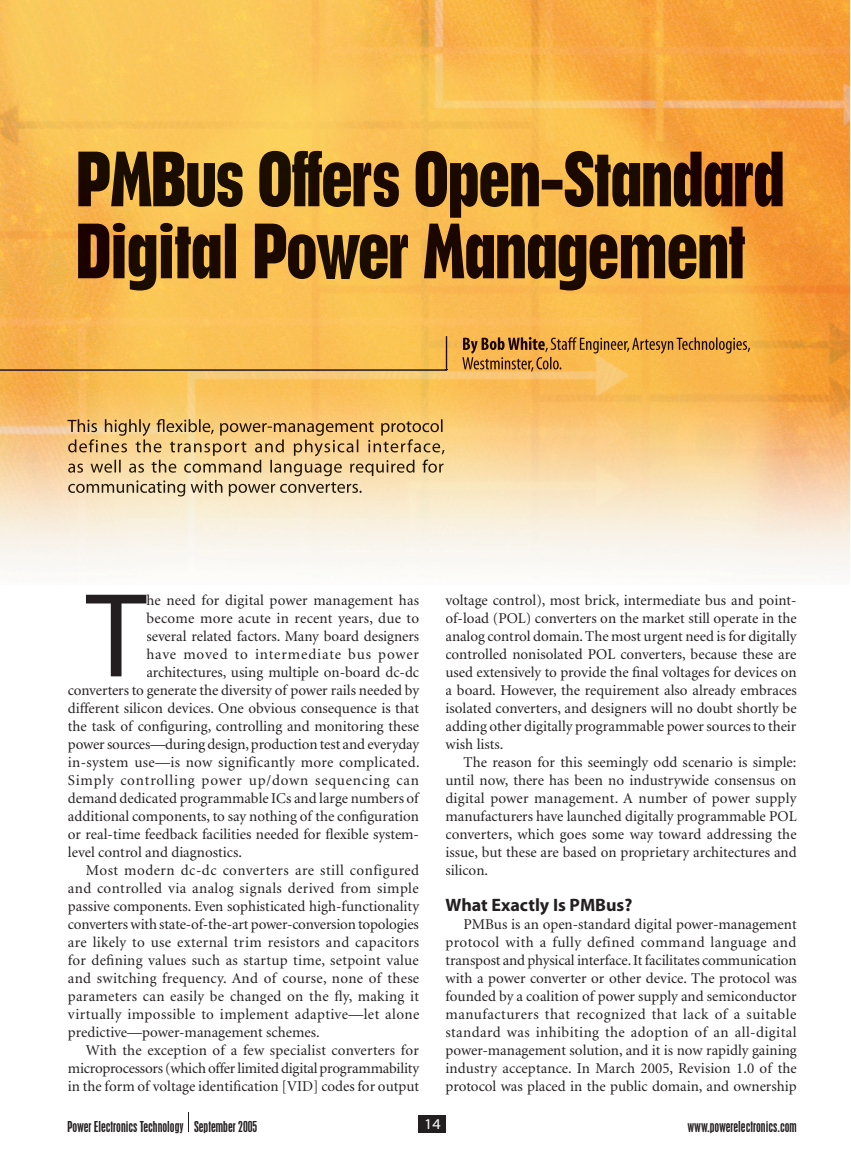
<style>
.page{position:relative;width:851px;height:1161px;background:#fff}
.page>*{position:absolute;margin:0;border:0;box-sizing:border-box;transform-origin:0 0}
.t1{font:121.8px "Myriad MM 400 600";color:#231f20}
.t2{font:18px "Myriad MM 700 600";color:#231f20}
.t3{font:15px/18px "Minion";color:#231f20;text-align:justify}
.t4{font:15px "Minion";letter-spacing:.025em;color:#231f20}
.t5{font:15px "Minion";letter-spacing:.02em;color:#231f20}
.t6{font:15px "Minion";letter-spacing:.03em;color:#231f20}
.t7{font:15px "Minion";letter-spacing:.055em;color:#231f20}
.t8{font:15px "Minion";letter-spacing:.06em;color:#231f20}
.t9{font:15px "Myriad MM 400 700";color:#fff}
.t10{font:condensed 13.5px "Placard";color:#231f20}
</style>
<div class="page">
<svg style="left:188px;top:1113px;width:1px;height:19px"></svg>
<div style="left:418px;top:1115px;width:28px;height:6px;background:#231f20"></div>
<div style="left:418px;top:1121px;width:28px;height:12px;background:#231f20"></div>
<img style="left:0;top:0;width:850px;height:572px">
<img style="left:0;top:369px;width:447px;height:2px">
<img style="left:446px;top:336px;width:1px;height:33px">
<img style="left:67px;top:419px;width:377px;height:17px">
<img style="left:68px;top:439px;width:376px;height:17px">
<img style="left:68px;top:460px;width:376px;height:16px">
<img style="left:68px;top:480px;width:293px;height:17px">
<img style="left:463px;top:338px;width:14px;height:16px">
<img style="left:481px;top:337px;width:63px;height:13px">
<img style="left:545px;top:337px;width:205px;height:17px">
<img style="left:462px;top:357px;width:99px;height:15px">
<img style="left:78px;top:151px;width:705px;height:67px">
<img style="left:78px;top:223px;width:666px;height:68px">
<h1 class="t1" style="left:86px;top:577px;width:62px">T</h1>
<p class="t3" style="left:146px;top:591px;width:274px">he need for digital power management has become more acute in recent years, due to</p>
<p class="t3" style="left:146px;top:627px;width:274px">several related factors. Many board designers</p>
<p class="t8" style="left:146px;top:646px;width:274px">have moved to intermediate bus power</p>
<p class="t3" style="left:146px;top:663px;width:274px">architectures, using multiple on-board dc-dc</p>
<p class="t3" style="left:68px;top:681px;width:352px">converters to generate the diversity of power rails needed by</p>
<p class="t3" style="left:68px;top:699px;width:352px">different silicon devices. One obvious consequence is that</p>
<p class="t3" style="left:68px;top:717px;width:353px">the task of configuring, controlling and monitoring these</p>
<p class="t3" style="left:68px;top:735px;width:352px">power sources—during design, production test and everyday</p>
<p class="t5" style="left:68px;top:754px;width:353px">in-system use—is now significantly more complicated.</p>
<p class="t7" style="left:68px;top:772px;width:352px">Simply controlling power up/down sequencing can</p>
<p class="t3" style="left:68px;top:789px;width:352px">demand dedicated programmable ICs and large numbers of</p>
<p class="t3" style="left:68px;top:807px;width:353px">additional components, to say nothing of the configuration</p>
<p class="t3" style="left:68px;top:825px;width:352px">or real-time feedback facilities needed for flexible system-</p>
<p class="t3" style="left:68px;top:843px;width:175px">level control and diagnostics.</p>
<p class="t6" style="left:86px;top:862px;width:335px">Most modern dc-dc converters are still configured</p>
<p class="t4" style="left:68px;top:880px;width:352px">and controlled via analog signals derived from simple</p>
<p class="t3" style="left:68px;top:897px;width:353px">passive components. Even sophisticated high-functionality</p>
<p class="t3" style="left:68px;top:915px;width:352px">converters with state-of-the-art power-conversion topologies</p>
<p class="t4" style="left:68px;top:934px;width:353px">are likely to use external trim resistors and capacitors</p>
<p class="t3" style="left:68px;top:951px;width:352px">for defining values such as startup time, setpoint value</p>
<p class="t5" style="left:68px;top:970px;width:353px">and switching frequency. And of course, none of these</p>
<p class="t5" style="left:68px;top:988px;width:352px">parameters can easily be changed on the fly, making it</p>
<p class="t4" style="left:68px;top:1006px;width:353px">virtually impossible to implement adaptive—let alone</p>
<p class="t3" style="left:68px;top:1023px;width:253px">predictive—power-management schemes.</p>
<p class="t3" style="left:86px;top:1041px;width:334px">With the exception of a few specialist converters for</p>
<p class="t3" style="left:68px;top:1059px;width:353px">microprocessors (which offer limited digital programmability</p>
<p class="t3" style="left:68px;top:1077px;width:352px">in the form of voltage identification [VID] codes for output</p>
<p class="t3" style="left:445px;top:591px;width:353px">voltage control), most brick, intermediate bus and point&shy;of-load (POL) converters on the market still operate in the analog control domain. The most urgent need is for digitally controlled nonisolated POL converters, because these are used extensively to provide the final voltages for devices on a board. However, the requirement also already embraces isolated converters, and designers will no doubt shortly be adding other digitally programmable power sources to their wish lists.</p>
<p class="t3" style="left:445px;top:753px;width:353px;text-indent:18px">The reason for this seemingly odd scenario is simple: until now, there has been no industrywide consensus on digital power management. A number of power supply manufacturers have launched digitally programmable POL converters, which goes some way toward addressing the issue, but these are based on proprietary architectures and silicon.</p>
<p class="t2" style="left:445px;top:896px;width:188px">What Exactly Is PMBus?</p>
<p class="t3" style="left:445px;top:915px;width:353px;text-indent:18px">PMBus is an open-standard digital power-management protocol with a fully defined command language and transpost and physical interface. It facilitates communication with a power converter or other device. The protocol was founded by a coalition of power supply and semiconductor manufacturers that recognized that lack of a suitable standard was inhibiting the adoption of an all-digital power-management solution, and it is now rapidly gaining industry acceptance. In March 2005, Revision 1.0 of the protocol was placed in the public domain, and ownership</p>
<p class="t10" style="left:68px;top:1118px;width:191px">Power Electronics Technology September 2005</p>
<p class="t9" style="left:424px;top:1116px;width:18px">14</p>
<p class="t10" style="left:687px;top:1118px;width:111px">www.powerelectronics.com</p>
</div>
